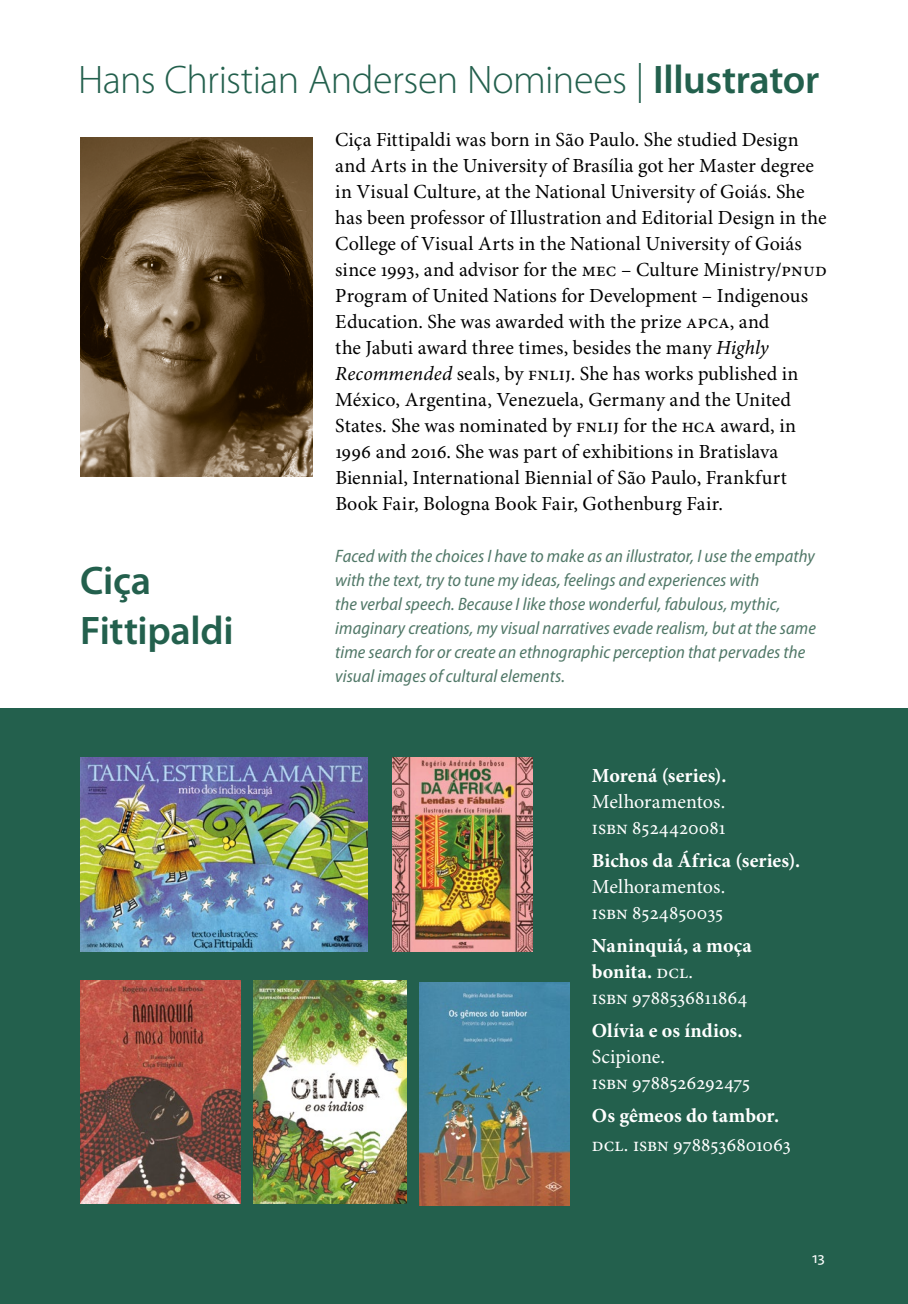
<style>
.page{position:relative;width:908px;height:1304px;background:#fff}
.page>*{position:absolute;margin:0;border:0;box-sizing:border-box;transform-origin:0 0}
.t1{font:300 40px "Myriad Pro";letter-spacing:-.015em;color:#23604d}
.t2{font:600 40px/50px "Myriad Pro";letter-spacing:-.01em;color:#23604d}
.t3{font:20px/26px "Minion Pro";letter-spacing:.01em;color:#000}
.t4{font:700 20px/26px "Minion Pro";letter-spacing:.005em;color:#fff}
.t5{font:20px/26px "Minion Pro";color:#fff}
.t6{font:italic semi-condensed 18px/24px "Myriad Pro";letter-spacing:.005em;color:#517868}
.t7{font:16px "Myriad Pro";color:#fff}
.s1{font-weight:600}
.s2{font-style:italic}
.s3{font-weight:400}
</style>
<div class="page">
<div style="left:0;top:709px;width:907px;height:595px;background:#23604d"></div>
<img style="left:80px;top:137px;width:233px;height:340px">
<img style="left:392px;top:757px;width:139px;height:194px">
<img style="left:80px;top:981px;width:160px;height:222px">
<img style="left:80px;top:757px;width:287px;height:194px">
<img style="left:253px;top:981px;width:153px;height:222px">
<img style="left:419px;top:982px;width:149px;height:223px">
<h1 class="t1" style="left:78px;top:58px;width:742px">Hans Christian Andersen Nominees | <span class="s1">Illustrator</span></h1>
<h1 class="t2" style="left:80px;top:556px;width:155px">Ciça<br>Fittipaldi</h1>
<p class="t3" style="left:335px;top:127px;width:493px">Ciça Fittipaldi was born in São Paulo. She studied Design and Arts in the University of Brasília got her Master degree in Visual Culture, at the National University of Goiás. She has been professor of Illustration and Editorial Design in the College of Visual Arts in the National University of Goiás since 1993, and advisor for the MEC – Culture Ministry/PNUD Program of United Nations for Development – Indigenous Education. She was awarded with the prize APCA, and<br>the Jabuti award three times, besides the many <span class="s2">Highly Recommended</span> seals, by FNLIJ. She has works published in México, Argentina, Venezuela, Germany and the United States. She was nominated by FNLIJ for the HCA award, in 1996 and 2016. She was part of exhibitions in Bratislava Biennial, International Biennial of São Paulo, Frankfurt Book Fair, Bologna Book Fair, Gothenburg Fair.</p>
<p class="t6" style="left:335px;top:544px;width:482px">Faced with the choices I have to make as an illustrator, I use the empathy with the text, try to tune my ideas, feelings and experiences with<br>the verbal speech. Because I like those wonderful, fabulous, mythic, imaginary creations, my visual narratives evade realism, but at the same time search for or create an ethnographic perception that pervades the visual images of cultural elements.</p>
<p class="t4" style="left:591px;top:763px;width:136px">Morená (series).</p>
<p class="t5" style="left:591px;top:789px;width:135px">Melhoramentos.<br>ISBN 8524420081</p>
<p class="t4" style="left:591px;top:848px;width:210px">Bichos da África (series).</p>
<p class="t5" style="left:591px;top:874px;width:135px">Melhoramentos.<br>ISBN 8524850035</p>
<p class="t4" style="left:591px;top:933px;width:161px">Naninquiá, a moça bonita. <span class="s3">DCL.<br>ISBN 9788536811864</span></p>
<p class="t4" style="left:591px;top:1018px;width:152px">Olívia e os índios.</p>
<p class="t5" style="left:591px;top:1044px;width:160px">Scipione.<br>ISBN 9788526292475</p>
<p class="t4" style="left:591px;top:1103px;width:188px">Os gêmeos do tambor.</p>
<p class="t5" style="left:591px;top:1132px;width:200px">DCL. ISBN 9788536801063</p>
<p class="t7" style="left:811px;top:1248px;width:14px">13</p>
</div>
